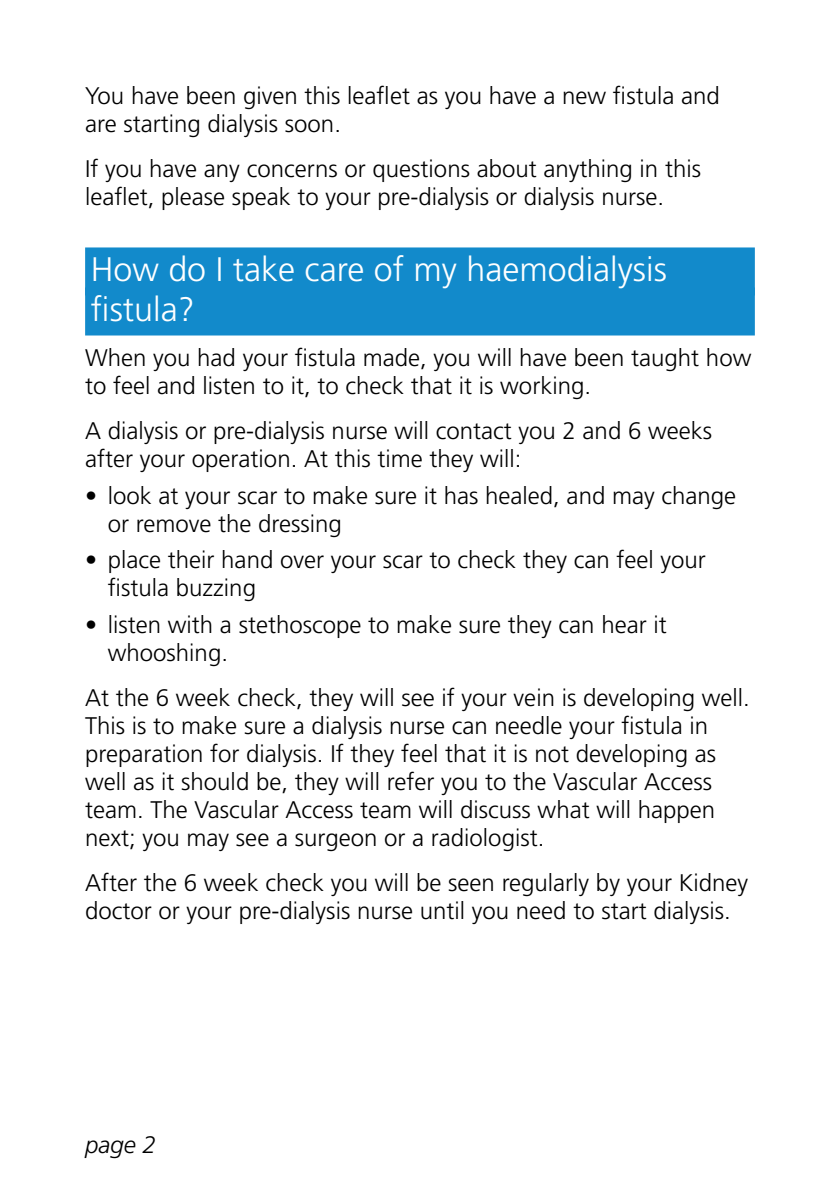
<style>
.page{position:relative;width:840px;height:1191px;background:#fff}
.page>*{position:absolute;margin:0;border:0;box-sizing:border-box;transform-origin:0 0}
.t1{font:300 34px/40px "Frutiger";color:#fff}
.t2{font:300 24px/28px "Frutiger";color:#000}
.t3{font:italic 300 24px "Frutiger";color:#000}
</style>
<div class="page">
<div style="left:85px;top:247px;width:669px;height:48px;background:#128acb"></div>
<div style="left:85px;top:287px;width:669px;height:48px;background:#128acb"></div>
<p class="t2" style="left:85px;top:82px;width:635px">You have been given this leaflet as you have a new fistula and are starting dialysis soon.</p>
<p class="t2" style="left:85px;top:155px;width:617px">If you have any concerns or questions about anything in this leaflet, please speak to your pre-dialysis or dialysis nurse.</p>
<h1 class="t1" style="left:91px;top:249px;width:577px">How do I take care of my haemodialysis fistula?</h1>
<p class="t2" style="left:85px;top:344px;width:667px">When you had your fistula made, you will have been taught how to feel and listen to it, to check that it is working.</p>
<p class="t2" style="left:85px;top:417px;width:628px">A dialysis or pre-dialysis nurse will contact you 2 and 6 weeks after your operation. At this time they will:</p>
<p class="t2" style="left:108px;top:481px;width:629px;text-indent:-23px">• look at your scar to make sure it has healed, and may change or remove the dressing</p>
<p class="t2" style="left:108px;top:546px;width:599px;text-indent:-23px">• place their hand over your scar to check they can feel your fistula buzzing</p>
<p class="t2" style="left:108px;top:610px;width:560px;text-indent:-23px">• listen with a stethoscope to make sure they can hear it whooshing.</p>
<p class="t2" style="left:85px;top:683px;width:666px">At the 6 week check, they will see if your vein is developing well.<br>This is to make sure a dialysis nurse can needle your fistula in preparation for dialysis. If they feel that it is not developing as well as it should be, they will refer you to the Vascular Access team. The Vascular Access team will discuss what will happen next; you may see a surgeon or a radiologist.</p>
<p class="t2" style="left:85px;top:868px;width:664px">After the 6 week check you will be seen regularly by your Kidney doctor or your pre-dialysis nurse until you need to start dialysis.</p>
<p class="t3" style="left:85px;top:1131px;width:72px">page 2</p>
</div>
